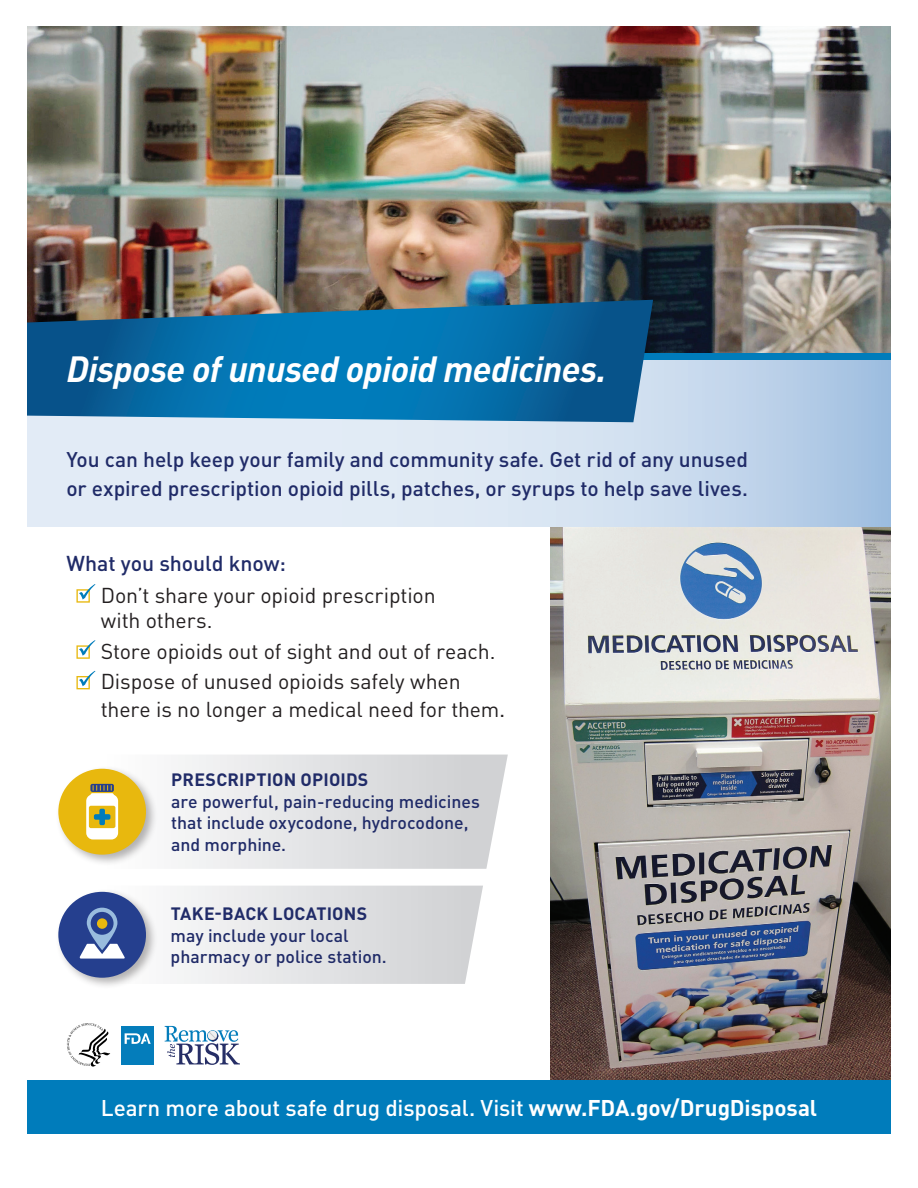
<style>
.page{position:relative;width:918px;height:1188px;background:#fff}
.page>*{position:absolute;margin:0;border:0;box-sizing:border-box;transform-origin:0 0}
.t1{font:italic 700 36px "DIN Pro";letter-spacing:-.02em;color:#fff}
.t2{font:500 22.5px "DIN Pro";letter-spacing:-.01em;color:#fff}
.t3{font:21.3px/25.5px "DIN Pro";letter-spacing:-.005em;color:#231f20}
.t4{font:500 21.3px "DIN Pro";letter-spacing:-.005em;color:#202b68}
.t5{font:500 21px/28.5px "DIN Pro";letter-spacing:-.005em;color:#202b68}
.t6{font:500 17.7px/21.5px "DIN Pro";color:#202b68}
.s1{font-size:21.15px}
.s2{font-size:23.25px}
.s3{font-weight:700}
</style>
<div class="page">
<img style="left:551px;top:526px;width:340px;height:554px">
<svg style="left:27px;top:360px;width:864px;height:166px;background:#d0dfef"></svg>
<img style="left:27px;top:27px;width:864px;height:326px">
<div style="left:29px;top:353px;width:862px;height:7px;background:#007cbb"></div>
<div style="left:27px;top:1080px;width:864px;height:54px;background:#007cbb"></div>
<svg style="left:27px;top:300px;width:626px;height:122px;background:#166da0"></svg>
<div style="left:121px;top:1026px;width:32px;height:38px;background:#047dbb"></div>
<svg style="left:125px;top:1033px;width:26px;height:11px"></svg>
<svg style="left:165px;top:1026px;width:75px;height:39px"></svg>
<svg style="left:67px;top:1023px;width:43px;height:44px"></svg>
<svg style="left:178px;top:755px;width:330px;height:114px"></svg>
<div style="left:55px;top:766px;width:103px;height:100px;background:#231f20;opacity:.34"></div>
<div style="left:58px;top:769px;width:88px;height:86px;background:#e8b80e;border-radius:50%"></div>
<svg style="left:86px;top:784px;width:32px;height:55px"></svg>
<div style="left:55px;top:889px;width:103px;height:101px;background:#231f20;opacity:.34"></div>
<div style="left:58px;top:892px;width:88px;height:86px;background:#253f8e;border-radius:50%"></div>
<svg style="left:80px;top:886px;width:403px;height:98px"></svg>
<div style="left:97px;top:918px;width:10px;height:11px;background:#e8b80e;border-radius:50%"></div>
<svg style="left:76px;top:584px;width:19px;height:19px"></svg>
<svg style="left:76px;top:640px;width:19px;height:19px"></svg>
<svg style="left:76px;top:671px;width:19px;height:18px"></svg>
<h1 class="t1" style="left:66px;top:339px;width:542px">Dispose of unused opioid medicines.</h1>
<p class="t5" style="left:66px;top:444px;width:683px">You can help keep your family and community safe. Get rid of any unused or expired prescription opioid pills, patches, or syrups to help save lives.</p>
<p class="t4" style="left:66px;top:546px;width:221px">What you should know:</p>
<p class="t3" style="left:101px;top:580px;width:337px">Don’t share your opioid prescription with others.</p>
<p class="t3" style="left:101px;top:636px;width:396px">Store opioids out of sight and out of reach.</p>
<p class="t3" style="left:101px;top:666px;width:406px;line-height:27.9px">Dispose of unused opioids safely when there is no longer a medical need for <span class="s1">them</span><span class="s2">.</span></p>
<p class="t6" style="left:171px;top:768px;width:310px"><span class="s3">PRESCRIPTION OPIOIDS<br></span>are powerful, pain-reducing medicines that include oxycodone, hydrocodone, and morphine.</p>
<p class="t6" style="left:171px;top:902px;width:218px"><span class="s3">TAKE-BACK LOCATIONS </span>may include your local pharmacy or police station.</p>
<p class="t2" style="left:101px;top:1090px;width:718px">Learn more about safe drug disposal. Visit <span class="s3">www.FDA.gov/DrugDisposal</span></p>
</div>
